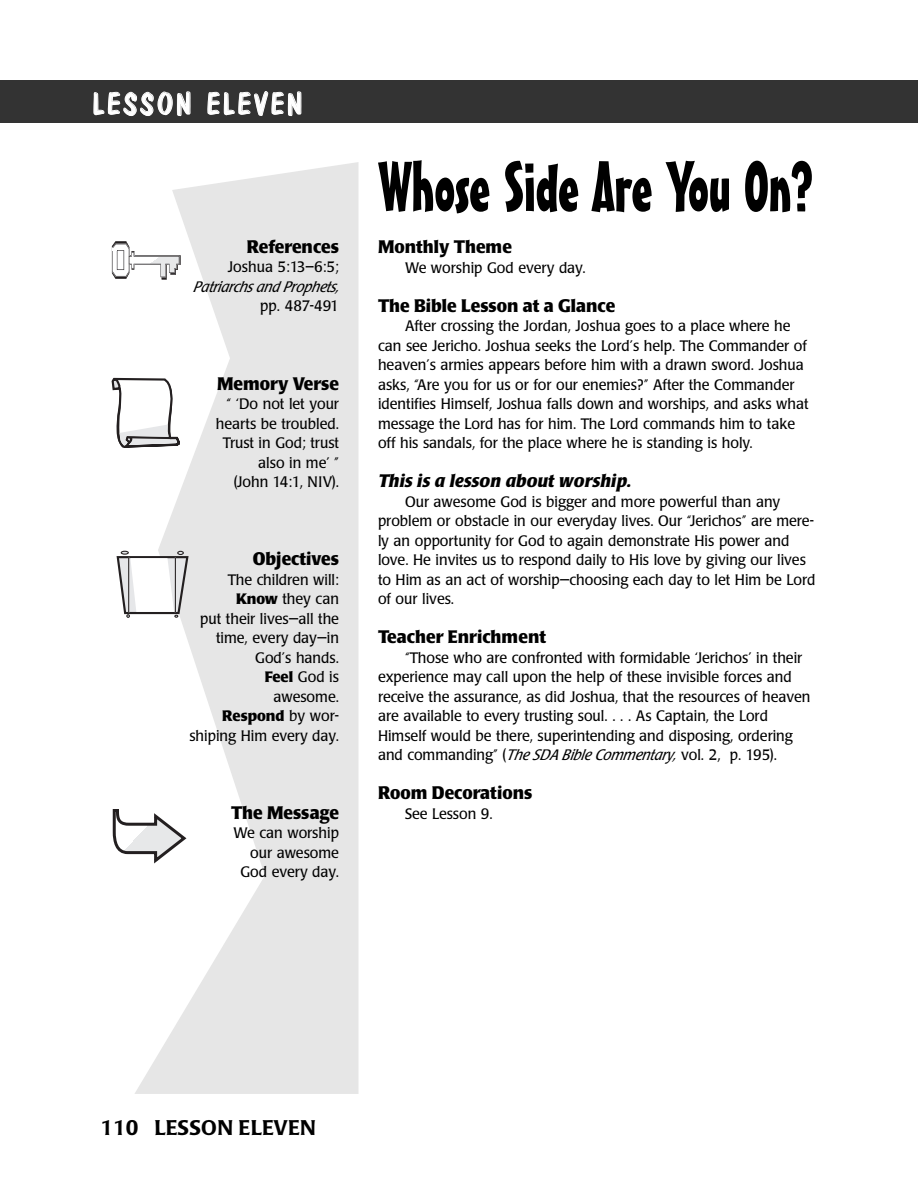
<style>
.page{position:relative;width:918px;height:1202px;background:#fff}
.page>*{position:absolute;margin:0;border:0;box-sizing:border-box;transform-origin:0 0}
.t1{font:69px "Mister Earl BT";letter-spacing:-.01em;color:#000}
.t2{font:30px "Dom Casual D";letter-spacing:.095em;color:#fff}
.t3{font:500 21px "Poppl Laudatio";color:#000}
.t4{font:700 18px "Poppl Laudatio";color:#000;scale:.95 1}
.t5{font:italic 700 18px "Poppl Laudatio";color:#000}
.t6{font:15px/19.5px "Poppl Laudatio";color:#000;text-align:right;scale:.95 1}
.t7{font:italic 15px "Poppl Laudatio";color:#000;scale:.95 1}
.s1{font-weight:700}
.s2{font-style:italic}
</style>
<div class="page">
<svg style="left:135px;top:162px;width:224px;height:932px;fill:#e6e6e6"></svg>
<div style="left:0;top:80px;width:891px;height:43px;background:#333"></div>
<svg style="left:112px;top:241px;width:69px;height:38px"></svg>
<svg style="left:112px;top:378px;width:68px;height:70px"></svg>
<svg style="left:117px;top:550px;width:72px;height:68px"></svg>
<hr style="left:128px;top:557px;width:1px;height:56px;background:#231f20">
<hr style="left:175px;top:557px;width:1px;height:56px;background:#231f20">
<svg style="left:113px;top:809px;width:73px;height:54px"></svg>
<div style="left:891px;top:80px;width:27px;height:43px;background:#333"></div>
<h2 class="t2" style="left:92px;top:86px;width:211px">LESSON ELEVEN</h2>
<p class="t4" style="left:247px;top:240px;width:99px">References</p>
<p class="t6" style="left:228px;top:259px;width:118px">Joshua 5:13–6:5;</p>
<p class="t7" style="left:193px;top:281px;width:155px">Patriarchsand Prophets,</p>
<p class="t6" style="left:260px;top:298px;width:84px">pp. 487-491</p>
<p class="t4" style="left:217px;top:376px;width:130px">Memory Verse</p>
<p class="t6" style="left:216px;top:395px;width:131px">“ ‘Do not let your hearts be troubled.<br>Trust in God; trust also in me’ ”<br>(John 14:1, NIV).</p>
<p class="t4" style="left:253px;top:552px;width:92px">Objectives</p>
<p class="t6" style="left:189px;top:571px;width:159px">The children will:<br><span class="s1">Know</span> they can<br>put their lives—all the time, every day—in<br>God’s hands.<br><span class="s1">Feel</span> God is<br>awesome.<br><span class="s1">Respond</span> by wor&shy;shiping Him every day.</p>
<p class="t4" style="left:231px;top:805px;width:115px">The Message</p>
<p class="t6" style="left:233px;top:824px;width:113px">We can worship our awesome<br>God every day.</p>
<h1 class="t1" style="left:378px;top:161px;width:437px">Whose Side Are You On?</h1>
<p class="t4" style="left:378px;top:240px;width:143px">Monthly Theme</p>
<p class="t6" style="left:405px;top:259px;width:192px">We worship God every day.</p>
<p class="t4" style="left:378px;top:298px;width:251px">The Bible Lesson at a Glance</p>
<p class="t6" style="left:378px;top:318px;width:455px;text-align:left;text-indent:27px">After crossing the Jordan, Joshua goes to a place where he can see Jericho. Joshua seeks the Lord’s help. The Commander of heaven’s armies appears before him with a drawn sword. Joshua asks, “Are you for us or for our enemies?” After the Commander identifies Himself, Joshua falls down and worships, and asks what message the Lord has for him. The Lord commands him to take off his sandals, for the place where he is standing is holy.</p>
<p class="t5" style="left:378px;top:474px;width:255px">This is a lesson about worship.</p>
<p class="t6" style="left:378px;top:493px;width:462px;text-align:left;text-indent:27px">Our awesome God is bigger and more powerful than any problem or obstacle in our everyday lives. Our “Jerichos” are mere&shy;ly an opportunity for God to again demonstrate His power and love. He invites us to respond daily to His love by giving our lives to Him as an act of worship—choosing each day to let Him be Lord of our lives.</p>
<p class="t4" style="left:378px;top:630px;width:179px">Teacher Enrichment</p>
<p class="t6" style="left:378px;top:649px;width:457px;text-align:left;text-indent:27px">“Those who are confronted with formidable ‘Jerichos’ in their experience may call upon the help of these invisible forces and receive the assurance, as did Joshua, that the resources of heaven are available to every trusting soul. . . . As Captain, the Lord Himself would be there, superintending and disposing, ordering and commanding” (<span class="s2">The SDA Bible Commentary,</span> vol. 2, p. 195).</p>
<p class="t4" style="left:378px;top:786px;width:164px">Room Decorations</p>
<p class="t6" style="left:405px;top:805px;width:94px">See Lesson 9.</p>
<h3 class="t3" style="left:100px;top:1119px;width:217px">110 LESSON ELEVEN</h3>
</div>
